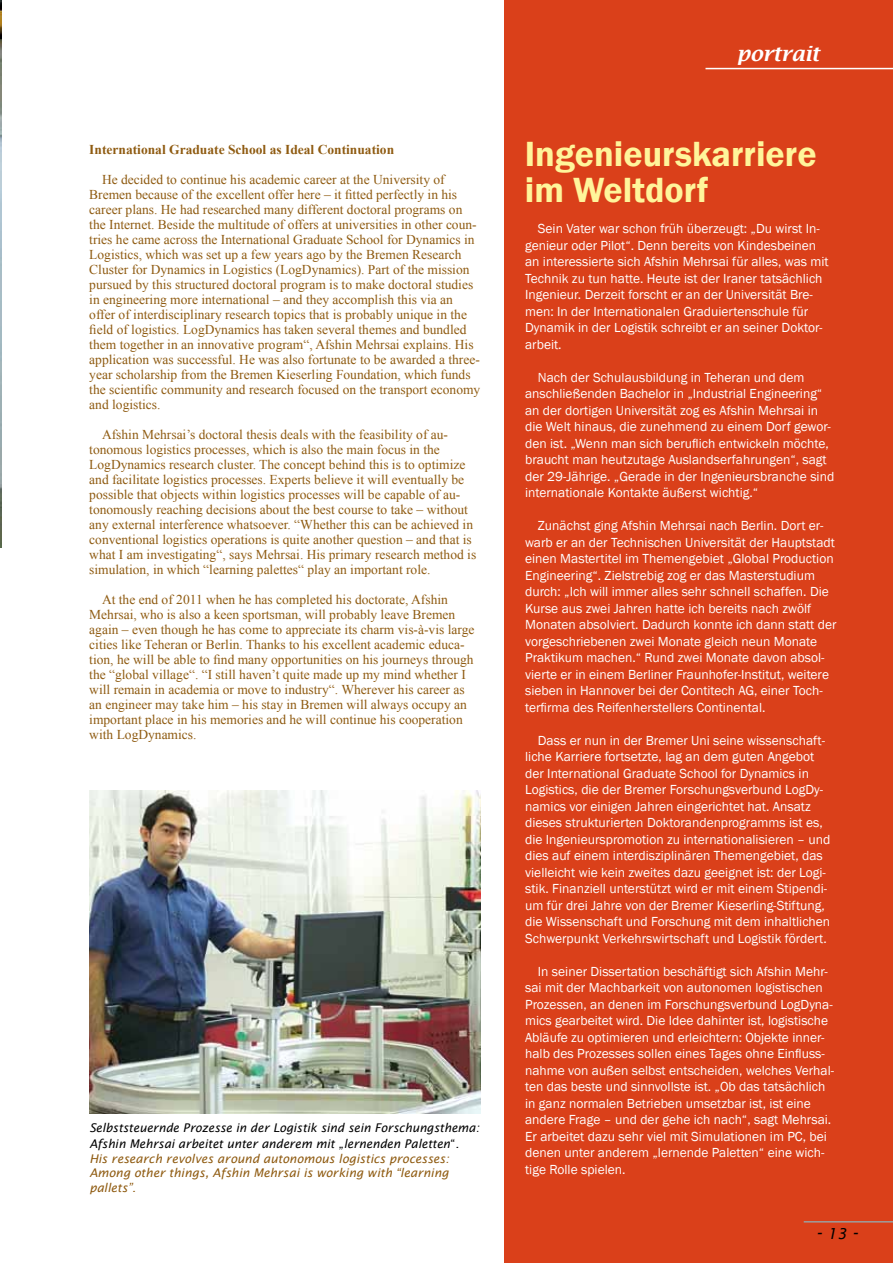
<style>
.page{position:relative;width:893px;height:1263px;background:#fff}
.page>*{position:absolute;margin:0;border:0;box-sizing:border-box;transform-origin:0 0}
.t1{font:600 36px/36px "Franklin Gothic";color:#fff59b}
.t2{font:italic 600 21px "Lucida Bright";color:#fff}
.t3{font:italic 18px "Lucida Sans";color:#000}
.t4{font:13.5px/16.5px "Franklin Gothic";color:#fff}
.t5{font:13.5px/15px "Times New Roman";color:#8f5b11}
.t6{font:700 13.5px "Times New Roman";color:#8f5b11}
.t7{font:italic 12px/16.5px "Lucida Sans";color:#000}
.t8{font:italic 12px/14.4px "Lucida Sans";color:#8f5b11;text-align:justify}
.s1{font-family:"Franklin Gothic";font-style:normal;font-size:13.5px}
.s2{font-size:15px}
</style>
<div class="page">
<div style="left:505px;top:0;width:388px;height:1263px;background:#da401a"></div>
<hr style="left:804px;top:1221px;width:89px;height:1px;background:#9c9e9f">
<img style="left:0;top:0;width:1px;height:547px">
<img style="left:89px;top:791px;width:392px;height:323px">
<hr style="left:705px;top:68px;width:188px;height:1px;background:#fff">
<p class="t6" style="left:89px;top:140px;width:306px">International Graduate School as Ideal Continuation</p>
<p class="t5" style="left:89px;top:172px;width:393px;text-indent:13px">He decided to continue his academic career at the University of Bremen because of the excellent offer here – it fitted perfectly in his career plans. He had researched many different doctoral programs on the Internet. Beside the multitude of offers at universities in other coun&shy;tries he came across the International Graduate School for Dynamics in Logistics, which was set up a few years ago by the Bremen Research Cluster for Dynamics in Logistics (LogDynamics). Part of the mission pursued by this structured doctoral program is to make doctoral studies in engineering more international – and they accomplish this via an offer of interdisciplinary research topics that is probably unique in the field of logistics. LogDynamics has taken several themes and bundled them together in an innovative program“, Afshin Mehrsai explains. His application was successful. He was also fortunate to be awarded a three&shy;year scholarship from the Bremen Kieserling Foundation, which funds the scientific community and research focused on the transport economy and logistics.</p>
<p class="t5" style="left:89px;top:427px;width:388px;text-indent:13px">Afshin Mehrsai’s doctoral thesis deals with the feasibility of au&shy;tonomous logistics processes, which is also the main focus in the LogDynamics research cluster. The concept behind this is to optimize and facilitate logistics processes. Experts believe it will eventually be possible that objects within logistics processes will be capable of au&shy;tonomously reaching decisions about the best course to take – without any external interference whatsoever. “Whether this can be achieved in conventional logistics operations is quite another question – and that is what I am investigating“, says Mehrsai. His primary research method is simulation, in which “learning palettes“ play an important role.</p>
<p class="t5" style="left:89px;top:592px;width:387px;text-indent:13px">At the end of 2011 when he has completed his doctorate, Afshin Mehrsai, who is also a keen sportsman, will probably leave Bremen again – even though he has come to appreciate its charm vis-à-vis large cities like Teheran or Berlin. Thanks to his excellent academic educa&shy;tion, he will be able to find many opportunities on his journeys through the “global village“. “I still haven’t quite made up my mind whether I will remain in academia or move to industry“. Wherever his career as an engineer may take him – his stay in Bremen will always occupy an important place in his memories and he will continue his cooperation with LogDynamics.</p>
<p class="t7" style="left:89px;top:1119px;width:392px">Selbststeuernde Prozesse in der Logistik sind sein Forschungsthema:<br>Afshin Mehrsai arbeitet unter anderem mit <span class="s1">„</span>lernenden Paletten<span class="s1">“</span>.</p>
<p class="t8" style="left:89px;top:1151px;width:361px">His research revolves around autonomous logistics processes:<br>Among other things, Afshin Mehrsai is working with “learning pallets”.</p>
<h2 class="t2" style="left:737px;top:41px;width:84px">portrait</h2>
<h1 class="t1" style="left:525px;top:136px;width:293px">Ingenieurskarriere im Weltdorf</h1>
<p class="t4" style="left:525px;top:221px;width:305px;text-indent:13px">Sein Vater war schon früh überzeugt: „Du wirst In&shy;genieur oder Pilot“. Denn bereits von Kindesbeinen an interessierte sich Afshin Mehrsai für alles, was mit Technik zu tun hatte. Heute ist der Iraner tatsächlich Ingenieur. Derzeit forscht er an der Universität Bre&shy;men: In der Internationalen Graduiertenschule für Dynamik in der Logistik schreibt er an seiner Doktor&shy;arbeit.</p>
<p class="t4" style="left:525px;top:369px;width:311px;text-indent:13px">Nach der Schulausbildung in Teheran und dem anschließenden Bachelor in „Industrial Engineering“ an der dortigen Universität zog es Afshin Mehrsai in die Welt hinaus, die zunehmend zu einem Dorf gewor&shy;den ist. „Wenn man sich beruflich entwickeln möchte, braucht man heutzutage Auslandserfahrungen“, sagt der 29-Jährige. „Gerade in der Ingenieursbranche sind internationale Kontakte äußerst wichtig.“</p>
<p class="t4" style="left:525px;top:518px;width:313px;text-indent:13px">Zunächst ging Afshin Mehrsai nach Berlin. Dort er&shy;warb er an der Technischen Universität der Hauptstadt einen Mastertitel im Themengebiet „Global Production Engineering“. Zielstrebig zog er das Masterstudium durch: „Ich will immer alles sehr schnell schaffen. Die Kurse aus zwei Jahren hatte ich bereits nach zwölf Monaten absolviert. Dadurch konnte ich dann statt der vorgeschriebenen zwei Monate gleich neun Monate Praktikum machen.“ Rund zwei Monate davon absol&shy;vierte er in einem Berliner Fraunhofer-Institut, weitere sieben in Hannover bei der Contitech AG, einer Toch&shy;terfirma des Reifenherstellers Continental.</p>
<p class="t4" style="left:525px;top:732px;width:307px;text-indent:13px">Dass er nun in der Bremer Uni seine wissenschaft&shy;liche Karriere fortsetzte, lag an dem guten Angebot der International Graduate School for Dynamics in Logistics, die der Bremer Forschungsverbund LogDy&shy;namics vor einigen Jahren eingerichtet hat. Ansatz dieses strukturierten Doktorandenprogramms ist es, die Ingenieurspromotion zu internationalisieren – und dies auf einem interdisziplinären Themengebiet, das vielleicht wie kein zweites dazu geeignet ist: der Logi&shy;stik. Finanziell unterstützt wird er mit einem Stipendi&shy;um für drei Jahre von der Bremer Kieserling-Stiftung, die Wissenschaft und Forschung mit dem inhaltlichen Schwerpunkt Verkehrswirtschaft und Logistik fördert.</p>
<p class="t4" style="left:525px;top:963px;width:311px;text-indent:13px">In seiner Dissertation beschäftigt sich Afshin Mehr&shy;sai mit der Machbarkeit von autonomen logistischen Prozessen, an denen im Forschungsverbund LogDyna&shy;mics gearbeitet wird. Die Idee dahinter ist, logistische Abläufe zu optimieren und erleichtern: Objekte inner&shy;halb des Prozesses sollen eines Tages ohne Einfluss&shy;nahme von außen selbst entscheiden, welches Verhal&shy;ten das beste und sinnvollste ist. „Ob das tatsächlich in ganz normalen Betrieben umsetzbar ist, ist eine andere Frage – und der gehe ich nach“, sagt Mehrsai.<br>Er arbeitet dazu sehr viel mit Simulationen im PC, bei denen unter anderem „lernende Paletten“ eine wich&shy;tige Rolle spielen.</p>
<h3 class="t3" style="left:816px;top:1222px;width:43px">- <span class="s2">13</span> -</h3>
</div>
